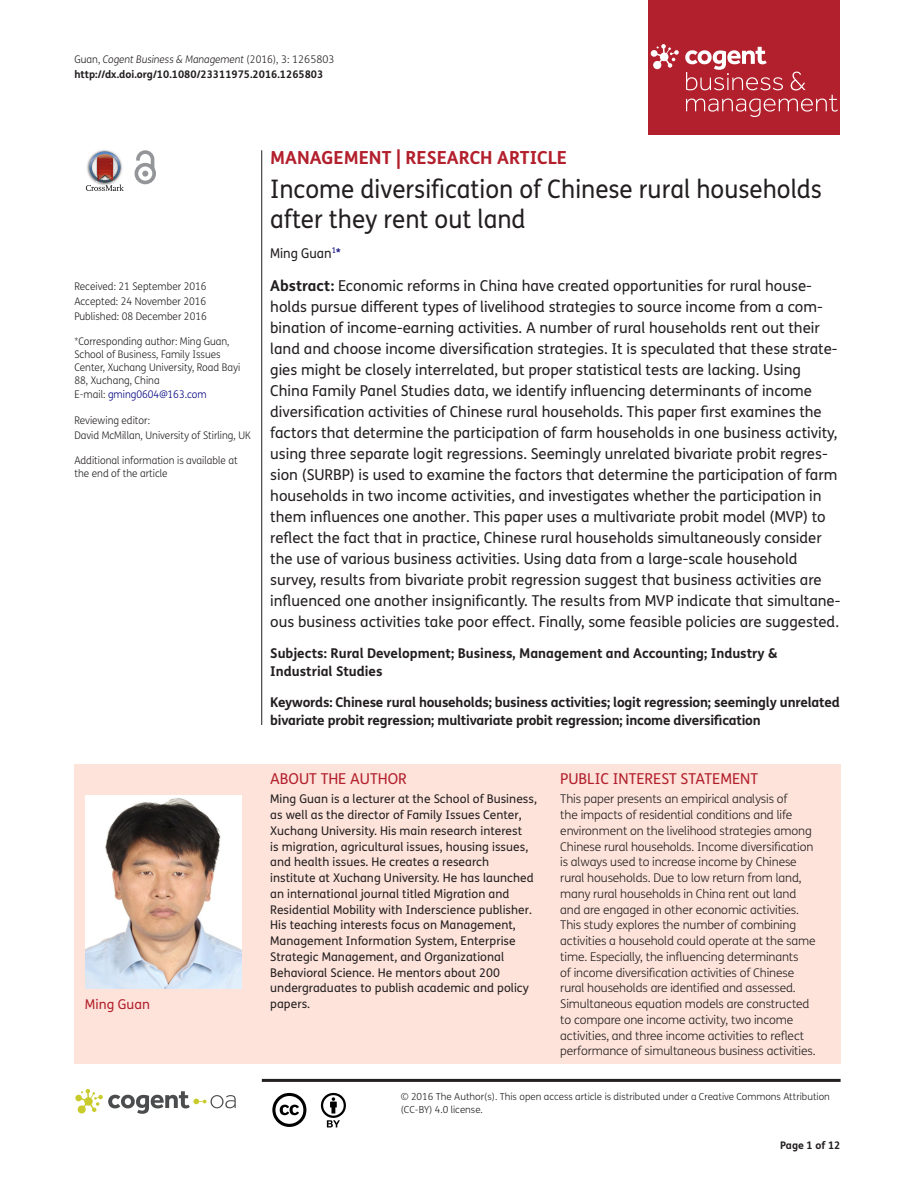
<style>
.page{position:relative;width:915px;height:1191px;background:#fff}
.page>*{position:absolute;margin:0;border:0;box-sizing:border-box;transform-origin:0 0}
.t1{font:25.5px/30px "FS Me Pro";color:#231f20;scale:.95 1}
.t2{font:700 18px "FS Me Pro";color:#b3202d}
.t3{font:15px/21px "FS Me Pro";color:#231f20}
.t4{font:15px "FS Me Pro";color:#b3202d}
.t5{font:700 13.5px/18px "FS Me Pro";letter-spacing:-.015em;color:#231f20}
.t6{font:13.5px "FS Me Pro";color:#231f20;scale:.95 1}
.t7{font:13.5px "FS Me Pro";letter-spacing:.005em;color:#b3202d}
.t8{font:300 12px/15.8px "FS Me Pro";letter-spacing:-.01em;color:#231f20}
.t9{font:12px/15.8px "FS Me Pro";letter-spacing:.005em;color:#231f20}
.t10{font:300 10.5px/12.8px "FS Me Pro";color:#231f20;scale:.95 1}
.t11{font:700 10.5px/15px "FS Me Pro";color:#231f20}
.t12{font:300 10.5px "FS Me Pro";color:#000080;scale:.95 1}
.t13{font:300 9.75px/12.8px "FS Me Pro";color:#231f20}
.s1{font-weight:300}
.s2{font-weight:300;font-style:italic}
.s3{color:#231f20}
.s4{color:#000080}
.s5{font-weight:700}
</style>
<div class="page">
<div style="left:648px;top:0;width:192px;height:134px;background:#b3202d"></div>
<svg style="left:650px;top:44px;width:28px;height:25px"></svg>
<svg style="left:685px;top:47px;width:152px;height:70px"></svg>
<div style="left:74px;top:764px;width:766px;height:299px;background:#fde3da"></div>
<svg style="left:86px;top:151px;width:38px;height:40px"></svg>
<svg style="left:134px;top:150px;width:22px;height:34px"></svg>
<hr style="left:261px;top:150px;width:1px;height:575px;background:#231f20">
<hr style="left:262px;top:1078px;width:578px;height:3px;background:#231f20">
<svg style="left:75px;top:1089px;width:161px;height:24px"></svg>
<svg style="left:272px;top:1093px;width:34px;height:34px"></svg>
<svg style="left:321px;top:1093px;width:25px;height:34px"></svg>
<img style="left:86px;top:795px;width:155px;height:193px">
<p class="t11" style="left:74px;top:51px;width:261px"><span class="s1">Guan,</span> <span class="s2">Cogent Business &amp; Management</span> <span class="s1">(2016), 3: 1265803 </span>http://dx.doi.org/10.1080/23311975.2016.1265803</p>
<p class="t10" style="left:74px;top:279px;width:141px;line-height:14.9px;text-align:justify">Received: 21 September 2016<br>Accepted: 24 November 2016<br>Published: 08 December 2016</p>
<p class="t10" style="left:74px;top:335px;width:176px">*Corresponding author: Ming Guan,<br>School of Business, Family Issues<br>Center, Xuchang University, Road Bayi<br>88, Xuchang, China</p>
<p class="t12" style="left:74px;top:387px;width:141px"><span class="s3">E-mail:</span> gming0604@163.com</p>
<p class="t10" style="left:74px;top:412px;width:187px;line-height:14.9px">Reviewing editor:<br>David McMillan, University of Stirling, UK</p>
<p class="t10" style="left:74px;top:454px;width:173px">Additional information is available at the end of the article</p>
<p class="t7" style="left:85px;top:995px;width:67px">Ming Guan</p>
<p class="t2" style="left:270px;top:143px;width:298px">MANAGEMENT | RESEARCH ARTICLE</p>
<h1 class="t1" style="left:270px;top:174px;width:582px">Income diversification of Chinese rural households after they rent out land</h1>
<p class="t6" style="left:270px;top:243px;width:76px">Ming Guan<sup>1</sup><span class="s4">*</span></p>
<p class="t3" style="left:270px;top:275px;width:571px"><span class="s5">Abstract:</span> Economic reforms in China have created opportunities for rural house&shy;holds pursue different types of livelihood strategies to source income from a com&shy;bination of income-earning activities. A number of rural households rent out their land and choose income diversification strategies. It is speculated that these strate&shy;gies might be closely interrelated, but proper statistical tests are lacking. Using China Family Panel Studies data, we identify influencing determinants of income diversification activities of Chinese rural households. This paper first examines the factors that determine the participation of farm households in one business activity, using three separate logit regressions. Seemingly unrelated bivariate probit regres&shy;sion (SURBP) is used to examine the factors that determine the participation of farm households in two income activities, and investigates whether the participation in them influences one another. This paper uses a multivariate probit model (MVP) to reflect the fact that in practice, Chinese rural households simultaneously consider the use of various business activities. Using data from a large-scale household survey, results from bivariate probit regression suggest that business activities are influenced one another insignificantly. The results from MVP indicate that simultane&shy;ous business activities take poor effect. Finally, some feasible policies are suggested.</p>
<p class="t5" style="left:270px;top:644px;width:508px">Subjects: Rural Development; Business, Management and Accounting; Industry &amp;<br>Industrial Studies</p>
<p class="t5" style="left:270px;top:692px;width:570px">Keywords: Chinese rural households; business activities; logit regression; seemingly unrelated bivariate probit regression; multivariate probit regression; income diversification</p>
<p class="t4" style="left:270px;top:768px;width:138px">ABOUT THE AUTHOR</p>
<p class="t9" style="left:270px;top:791px;width:268px">Ming Guan is a lecturer at the School of Business, as well as the director of Family Issues Center, Xuchang University. His main research interest<br>is migration, agricultural issues, housing issues, and health issues. He creates a research institute at Xuchang University. He has launched an international journal titled Migration and Residential Mobility with Inderscience publisher.<br>His teaching interests focus on Management, Management Information System, Enterprise Strategic Management, and Organizational Behavioral Science. He mentors about 200 undergraduates to publish academic and policy papers.</p>
<p class="t4" style="left:560px;top:768px;width:199px">PUBLIC INTEREST STATEMENT</p>
<p class="t8" style="left:560px;top:791px;width:257px">This paper presents an empirical analysis of<br>the impacts of residential conditions and life environment on the livelihood strategies among Chinese rural households. Income diversification is always used to increase income by Chinese rural households. Due to low return from land, many rural households in China rent out land and are engaged in other economic activities.<br>This study explores the number of combining activities a household could operate at the same time. Especially, the influencing determinants<br>of income diversification activities of Chinese rural households are identified and assessed.<br>Simultaneous equation models are constructed to compare one income activity, two income activities, and three income activities to reflect performance of simultaneous business activities.</p>
<p class="t13" style="left:400px;top:1090px;width:430px">© 2016 The Author(s). This open access article is distributed under a Creative Commons Attribution (CC-BY) 4.0 license.</p>
<p class="t11" style="left:780px;top:1137px;width:62px">Page 1 of 12</p>
</div>
